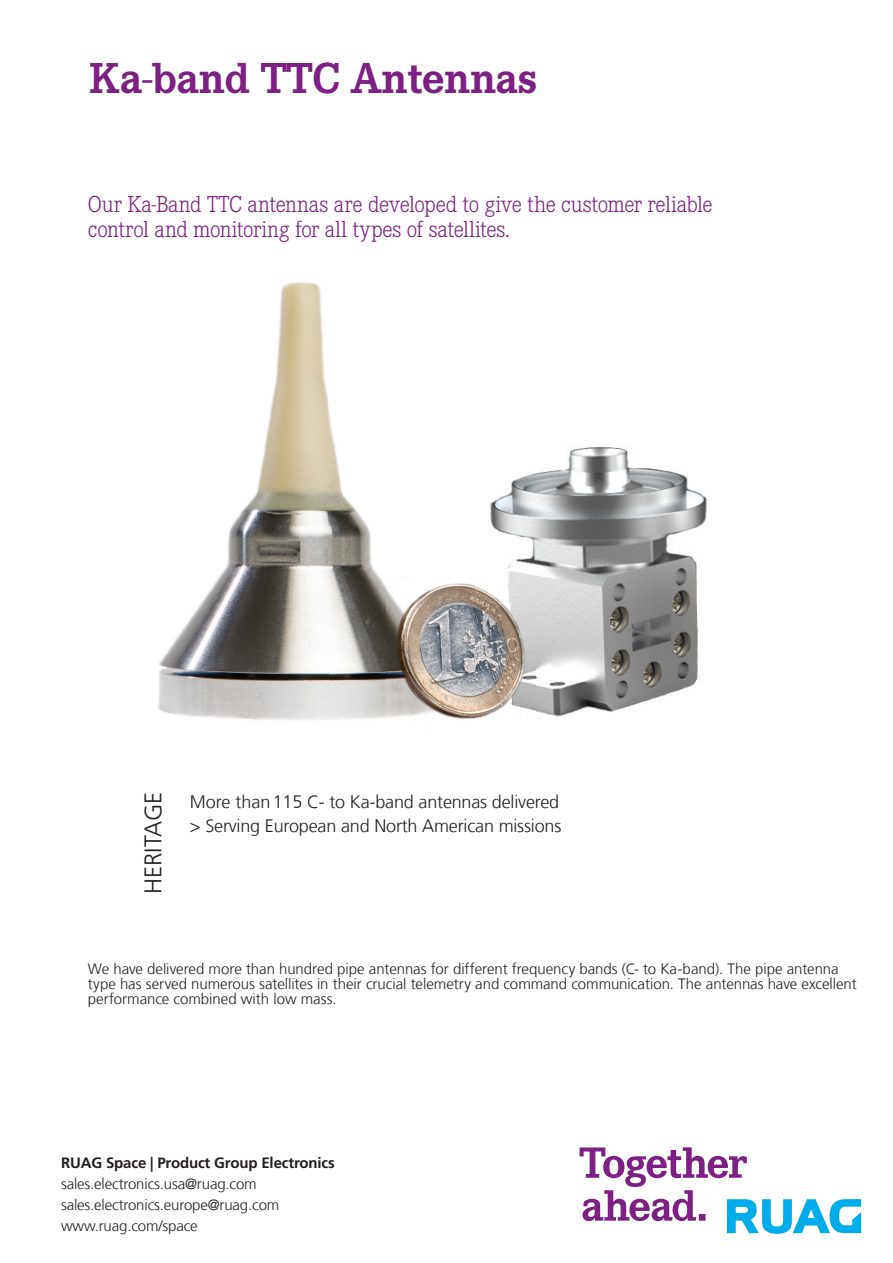
<style>
.page{position:relative;width:893px;height:1263px;background:#fff}
.page>*{position:absolute;margin:0;border:0;box-sizing:border-box;transform-origin:0 0}
.t1{font:700 45px "Corporate E";letter-spacing:-.01em;color:#7d2083}
.t2{font:300 24px/25.2px "Corporate E";letter-spacing:-.01em;color:#7d2083}
.t3{font:300 24px "Frutiger LT Com";color:#231f20}
.t4{font:300 18px/23.1px "Frutiger LT Com";letter-spacing:-.01em;color:#231f20}
.t5{font:300 15px/21px "Frutiger LT Com";letter-spacing:-.005em;color:#231f20}
.t6{font:700 15px "Frutiger LT Com";letter-spacing:-.01em;color:#231f20}
</style>
<div class="page">
<svg style="left:580px;top:1147px;width:281px;height:87px"></svg>
<img style="left:490px;top:447px;width:217px;height:270px">
<img style="left:227px;top:282px;width:144px;height:275px">
<img style="left:158px;top:557px;width:229px;height:163px">
<img style="left:387px;top:578px;width:149px;height:141px">
<h1 class="t1" style="left:89px;top:62px;width:449px">Ka-band TTC Antennas</h1>
<h2 class="t2" style="left:88px;top:194px;width:626px">Our Ka-Band TTC antennas are developed to give the customer reliable control and monitoring for all types of satellites.</h2>
<h2 class="t3" style="left:143px;top:894px;width:104px;rotate:-90deg">HERITAGE</h2>
<p class="t4" style="left:190px;top:792px;width:373px">More than115 C- to Ka-band antennas delivered &gt; Serving European and North American missions</p>
<p class="t5" style="left:88px;top:962px;width:770px;line-height:15px">We have delivered more than hundred pipe antennas for different frequency bands (C- to Ka-band). The pipe antenna type has served numerous satellites in their crucial telemetry and command communication. The antennas have excellent performance combined with low mass.</p>
<p class="t6" style="left:61px;top:1156px;width:275px">RUAG Space | Product Group Electronics</p>
<p class="t5" style="left:61px;top:1174px;width:220px">sales.electronics.usa@ruag.com sales.electronics.europe@ruag.com www.ruag.com/space</p>
</div>
